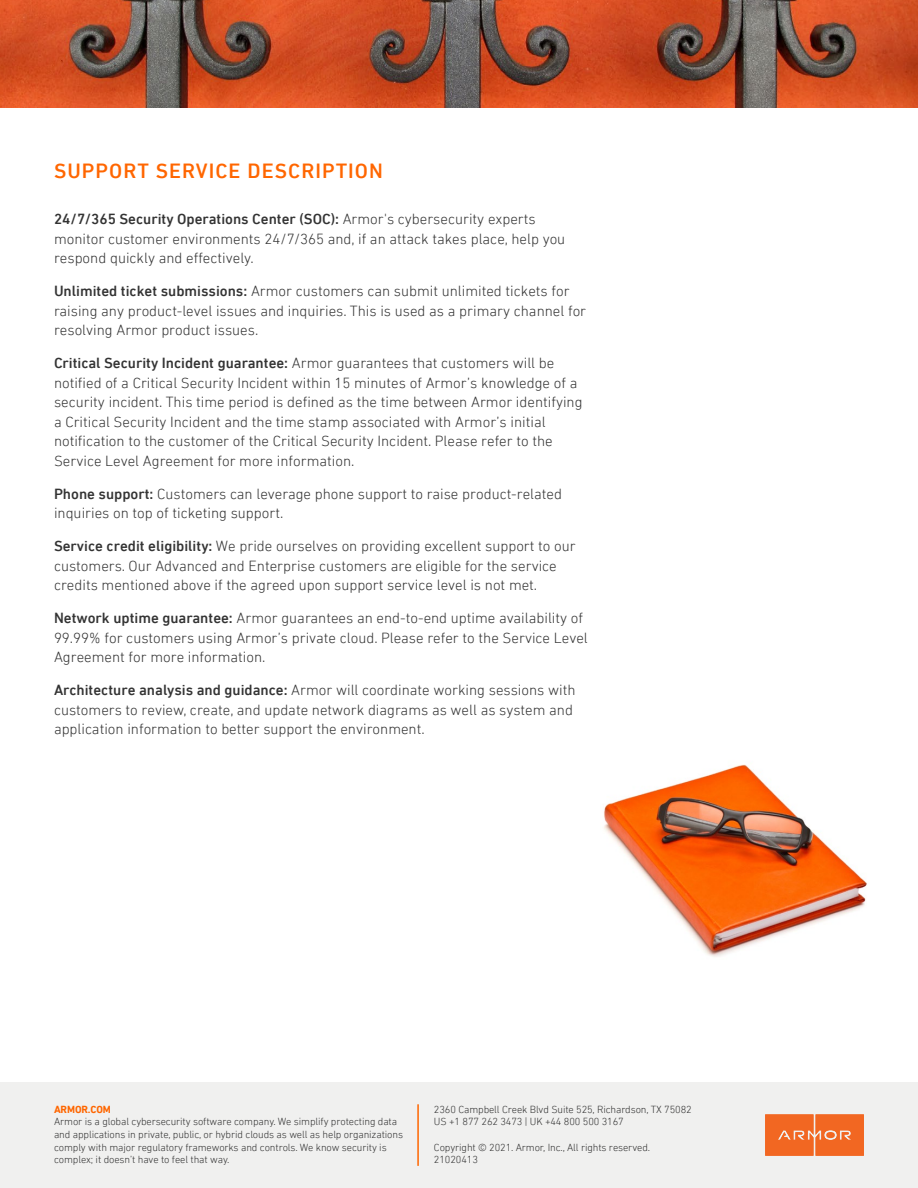
<style>
.page{position:relative;width:918px;height:1188px;background:#fff}
.page>*{position:absolute;margin:0;border:0;box-sizing:border-box;transform-origin:0 0}
.t1{font:500 21px "DIN Next LT Pro";letter-spacing:.05em;color:#f60}
.t2{font:300 15px/19.5px "DIN Next LT Pro";color:#333}
.t3{font:300 10.5px/12.6px "DIN Next LT Pro";letter-spacing:-.01em;color:#333}
.t4{font:700 10.5px "DIN Next LT Pro";letter-spacing:-.01em;color:#f60}
.s1{font-weight:500}
</style>
<div class="page">
<div style="left:0;top:1082px;width:918px;height:106px;background:#f0f0ef"></div>
<svg style="left:765px;top:1114px;width:99px;height:42px;background:#f17131"></svg>
<div style="left:826px;top:1132px;width:9px;height:6px;background:#f26722;border-radius:50%"></div>
<hr style="left:417px;top:1104px;width:2px;height:62px;background:#f60">
<img style="left:0;top:0;width:918px;height:108px">
<img style="left:604px;top:764px;width:263px;height:193px">
<h1 class="t1" style="left:54px;top:158px;width:330px">SUPPORT SERVICE DESCRIPTION</h1>
<p class="t2" style="left:54px;top:209px;width:513px"><span class="s1">24/7/365 Security Operations Center (SOC):</span> Armor's cybersecurity experts monitor customer environments 24/7/365 and, if an attack takes place, help you respond quickly and effectively.</p>
<p class="t2" style="left:54px;top:281px;width:534px"><span class="s1">Unlimited ticket submissions:</span> Armor customers can submit unlimited tickets for raising any product-level issues and inquiries. This is used as a primary channel for resolving Armor product issues.</p>
<p class="t2" style="left:54px;top:353px;width:530px"><span class="s1">Critical Security Incident guarantee:</span> Armor guarantees that customers will be notified of a Critical Security Incident within 15 minutes of Armor’s knowledge of a security incident. This time period is defined as the time between Armor identifying a Critical Security Incident and the time stamp associated with Armor’s initial notification to the customer of the Critical Security Incident. Please refer to the Service Level Agreement for more information.</p>
<p class="t2" style="left:54px;top:484px;width:510px"><span class="s1">Phone support:</span> Customers can leverage phone support to raise product-related inquiries on top of ticketing support.</p>
<p class="t2" style="left:54px;top:536px;width:523px"><span class="s1">Service credit eligibility:</span> We pride ourselves on providing excellent support to our customers. Our Advanced and Enterprise customers are eligible for the service credits mentioned above if the agreed upon support service level is not met.</p>
<p class="t2" style="left:54px;top:608px;width:535px"><span class="s1">Network uptime guarantee:</span> Armor guarantees an end-to-end uptime availability of<br>99.99% for customers using Armor’s private cloud. Please refer to the Service Level<br>Agreement for more information.</p>
<p class="t2" style="left:54px;top:680px;width:523px"><span class="s1">Architecture analysis and guidance:</span> Armor will coordinate working sessions with customers to review, create, and update network diagrams as well as system and application information to better support the environment.</p>
<p class="t4" style="left:54px;top:1103px;width:58px">ARMOR.COM</p>
<p class="t3" style="left:54px;top:1115px;width:351px">Armor is a global cybersecurity software company. We simplify protecting data and applications in private, public, or hybrid clouds as well as help organizations comply with major regulatory frameworks and controls. We know security is complex; it doesn’t have to feel that way.</p>
<p class="t3" style="left:434px;top:1103px;width:259px">2360 Campbell Creek Blvd Suite 525, Richardson, TX 75082<br>US +1 877 262 3473 | UK +44 800 500 3167</p>
<p class="t3" style="left:434px;top:1141px;width:218px">Copyright © 2021. Armor, Inc., All rights reserved.<br>21020413</p>
</div>
